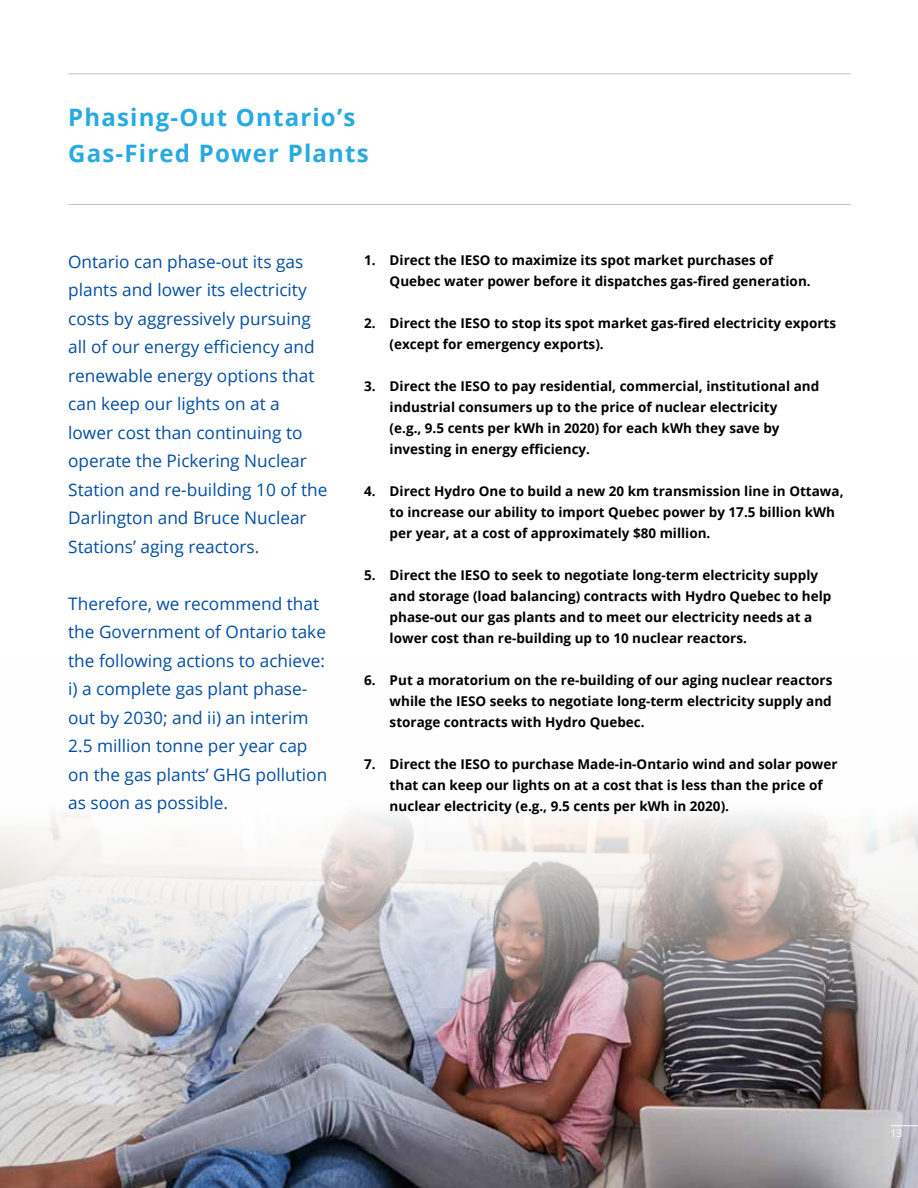
<style>
.page{position:relative;width:918px;height:1188px;background:#fff}
.page>*{position:absolute;margin:0;border:0;box-sizing:border-box;transform-origin:0 0}
.t1{font:700 24px/36px "Open Sans";letter-spacing:.05em;color:#27aae1}
.t2{font:17.25px/28.5px "Open Sans";color:#034ea2}
.t3{font:700 13.5px/21px "Open Sans";color:#000}
.t4{font:10.5px "Open Sans";color:#fff}
</style>
<div class="page">
<img style="left:0;top:814px;width:918px;height:374px">
<hr style="left:68px;top:73px;width:783px;height:1px;background:#bfc3ce">
<hr style="left:68px;top:204px;width:783px;height:1px;background:#bfc3ce">
<svg style="left:891px;top:1125px;width:27px;height:1px"></svg>
<h1 class="t1" style="left:68px;top:99px;width:302px">Phasing-Out Ontario’s<br>Gas-Fired Power Plants</h1>
<p class="t2" style="left:68px;top:247px;width:261px">Ontario can phase-out its gas plants and lower its electricity costs by aggressively pursuing all of our energy efficiency and renewable energy options that can keep our lights on at a lower cost than continuing to operate the Pickering Nuclear<br>Station and re-building 10 of the<br>Darlington and Bruce Nuclear<br>Stations’ aging reactors.</p>
<p class="t2" style="left:68px;top:589px;width:261px">Therefore, we recommend that the Government of Ontario take the following actions to achieve: i) a complete gas plant phase&shy;out by 2030; and ii) an interim<br>2.5 million tonne per year cap on the gas plants’ GHG pollution as soon as possible.</p>
<p class="t3" style="left:390px;top:249px;width:423px;text-indent:-26px">1. Direct the IESO to maximize its spot market purchases of<br>Quebec water power before it dispatches gas-fired generation.</p>
<p class="t3" style="left:390px;top:312px;width:448px;text-indent:-26px">2. Direct the IESO to stop its spot market gas-fired electricity exports (except for emergency exports).</p>
<p class="t3" style="left:390px;top:375px;width:431px;text-indent:-26px">3. Direct the IESO to pay residential, commercial, institutional and industrial consumers up to the price of nuclear electricity<br>(e.g., 9.5 cents per kWh in 2020) for each kWh they save by investing in energy efficiency.</p>
<p class="t3" style="left:390px;top:480px;width:455px;text-indent:-26px">4. Direct Hydro One to build a new 20 km transmission line in Ottawa, to increase our ability to import Quebec power by 17.5 billion kWh per year, at a cost of approximately $80 million.</p>
<p class="t3" style="left:390px;top:564px;width:443px;text-indent:-26px">5. Direct the IESO to seek to negotiate long-term electricity supply and storage (load balancing) contracts with Hydro Quebec to help phase-out our gas plants and to meet our electricity needs at a lower cost than re-building up to 10 nuclear reactors.</p>
<p class="t3" style="left:390px;top:669px;width:444px;text-align:justify;text-indent:-26px">6. Put a moratorium on the re-building of our aging nuclear reactors while the IESO seeks to negotiate long-term electricity supply and storage contracts with Hydro Quebec.</p>
<p class="t3" style="left:390px;top:753px;width:449px;text-indent:-26px">7. Direct the IESO to purchase Made-in-Ontario wind and solar power that can keep our lights on at a cost that is less than the price of nuclear electricity (e.g., 9.5 cents per kWh in 2020).</p>
<p class="t4" style="left:891px;top:1126px;width:14px">13</p>
</div>
